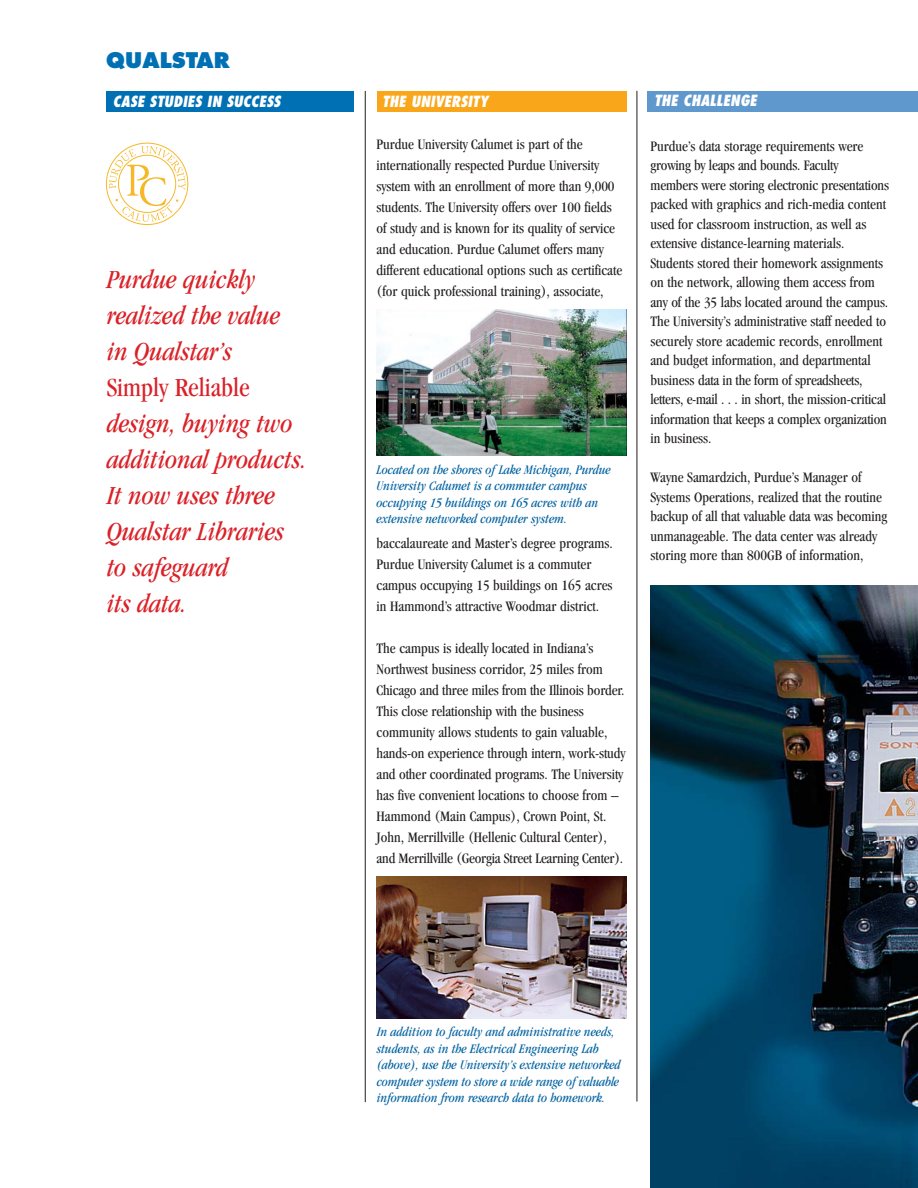
<style>
.page{position:relative;width:918px;height:1188px;background:#fff}
.page>*{position:absolute;margin:0;border:0;box-sizing:border-box;transform-origin:0 0}
.t1{font:italic condensed 27px/36px "Garamond";color:#da2128}
.t2{font:condensed 27px "Garamond";color:#da2128}
.t3{font:800 21px "Futura";color:#0070b5}
.t4{font:condensed 15px/21px "Garamond";color:#231f20}
.t5{font:italic 800 condensed 15px "Futura";color:#fff}
.t6{font:italic condensed 13.5px/16.5px "Garamond";color:#0062a1}
</style>
<div class="page">
<div style="left:648px;top:91px;width:270px;height:21px;background:#5f98cd"></div>
<div style="left:377px;top:91px;width:249px;height:21px;background:#faa61a"></div>
<div style="left:106px;top:91px;width:248px;height:21px;background:#0070b5"></div>
<hr style="left:365px;top:91px;width:1px;height:1011px;background:#231f20">
<div style="left:106px;top:143px;width:82px;height:82px;border:1px solid #f6b829;border-radius:50%"></div>
<svg style="left:109px;top:146px;width:77px;height:76px"></svg>
<hr style="left:637px;top:91px;width:1px;height:1011px;background:#231f20">
<img style="left:376px;top:310px;width:250px;height:146px">
<img style="left:650px;top:586px;width:268px;height:602px">
<img style="left:376px;top:877px;width:250px;height:141px">
<h2 class="t3" style="left:106px;top:51px;width:125px">QUALSTAR</h2>
<p class="t5" style="left:113px;top:95px;width:169px">CASE STUDIES IN SUCCESS</p>
<h1 class="t1" style="left:107px;top:263px;width:175px">Purdue quickly realized the value in Qualstar’s</h1>
<h1 class="t2" style="left:107px;top:376px;width:145px">Simply Reliable</h1>
<h1 class="t1" style="left:107px;top:407px;width:201px">design, buying two additional products.<br>It now uses three<br>Qualstar Libraries to safeguard<br>its data.</h1>
<p class="t5" style="left:382px;top:95px;width:108px">THE UNIVERSITY</p>
<p class="t5" style="left:654px;top:95px;width:104px">THE CHALLENGE</p>
<p class="t4" style="left:377px;top:135px;width:247px">Purdue University Calumet is part of the internationally respected Purdue University system with an enrollment of more than 9,000 students. The University offers over 100 fields of study and is known for its quality of service and education. Purdue Calumet offers many different educational options such as certificate (for quick professional training), associate,</p>
<p class="t4" style="left:650px;top:138px;width:240px;line-height:19.5px">Purdue’s data storage requirements were growing by leaps and bounds. Faculty members were storing electronic presentations packed with graphics and rich-media content used for classroom instruction, as well as extensive distance-learning materials.<br>Students stored their homework assignments on the network, allowing them access from any of the 35 labs located around the campus.<br>The University’s administrative staff needed to securely store academic records, enrollment and budget information, and departmental business data in the form of spreadsheets, letters, e-mail . . . in short, the mission-critical information that keeps a complex organization in business.</p>
<p class="t4" style="left:650px;top:469px;width:238px;line-height:19.5px">Wayne Samardzich, Purdue’s Manager of Systems Operations, realized that the routine backup of all that valuable data was becoming unmanageable. The data center was already storing more than 800GB of information,</p>
<p class="t6" style="left:377px;top:462px;width:236px">Located on the shores of Lake Michigan, Purdue University Calumet is a commuter campus occupying 15 buildings on 165 acres with an extensive networked computer system.</p>
<p class="t4" style="left:377px;top:534px;width:238px">baccalaureate and Master’s degree programs.<br>Purdue University Calumet is a commuter campus occupying 15 buildings on 165 acres in Hammond’s attractive Woodmar district.</p>
<p class="t4" style="left:377px;top:639px;width:250px">The campus is ideally located in Indiana’s Northwest business corridor, 25 miles from Chicago and three miles from the Illinois border.<br>This close relationship with the business community allows students to gain valuable, hands-on experience through intern, work-study and other coordinated programs. The University has five convenient locations to choose from – Hammond (Main Campus), Crown Point, St.<br>John, Merrillville (Hellenic Cultural Center), and Merrillville (Georgia Street Learning Center).</p>
<p class="t6" style="left:377px;top:1025px;width:245px">In addition to faculty and administrative needs, students, as in the Electrical Engineering Lab (above), use the University’s extensive networked computer system to store a wide range of valuable information from research data to homework.</p>
</div>
